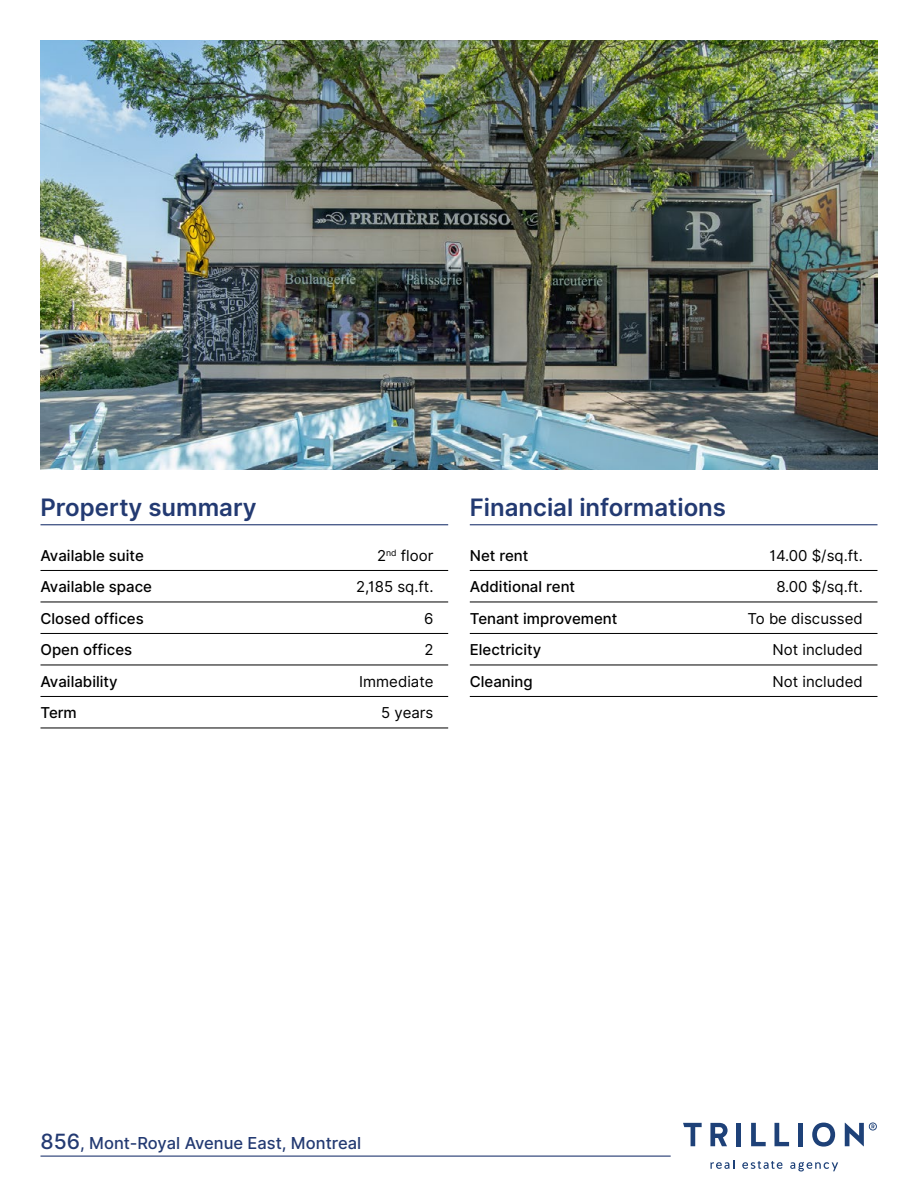
<style>
.page{position:relative;width:918px;height:1188px;background:#fff}
.page>*{position:absolute;margin:0;border:0;box-sizing:border-box;transform-origin:0 0}
.t1{font:600 24px "Inter";color:#233a72}
.t2{font:500 16.5px "Inter";color:#233a72}
.t3{font:500 15px "Inter";color:#000}
.t4{font:15px "Inter";color:#000}
.s1{font-size:21px}
</style>
<div class="page">
<svg style="left:683px;top:1123px;width:19px;height:23px"></svg>
<svg style="left:710px;top:1123px;width:18px;height:23px"></svg>
<div style="left:736px;top:1123px;width:5px;height:23px;background:#1e4178"></div>
<svg style="left:751px;top:1123px;width:15px;height:23px"></svg>
<svg style="left:775px;top:1123px;width:14px;height:23px"></svg>
<div style="left:798px;top:1123px;width:5px;height:23px;background:#1e4178"></div>
<svg style="left:812px;top:1123px;width:23px;height:24px"></svg>
<svg style="left:845px;top:1122px;width:32px;height:24px"></svg>
<svg style="left:711px;top:1160px;width:23px;height:9px"></svg>
<svg style="left:742px;top:1161px;width:41px;height:8px"></svg>
<svg style="left:790px;top:1162px;width:48px;height:10px"></svg>
<hr style="left:40px;top:1156px;width:631px;height:1px;background:#233a72">
<img style="left:40px;top:40px;width:838px;height:430px">
<hr style="left:40px;top:524px;width:408px;height:1px;background:#233a72">
<hr style="left:40px;top:570px;width:408px;height:1px;background:#000">
<hr style="left:40px;top:602px;width:408px;height:1px;background:#000">
<hr style="left:40px;top:633px;width:408px;height:1px;background:#000">
<hr style="left:40px;top:665px;width:408px;height:1px;background:#000">
<hr style="left:40px;top:696px;width:408px;height:1px;background:#000">
<hr style="left:40px;top:728px;width:408px;height:1px;background:#000">
<hr style="left:470px;top:524px;width:408px;height:1px;background:#233a72">
<hr style="left:470px;top:570px;width:408px;height:1px;background:#000">
<hr style="left:470px;top:602px;width:408px;height:1px;background:#000">
<hr style="left:470px;top:633px;width:408px;height:1px;background:#000">
<hr style="left:470px;top:665px;width:408px;height:1px;background:#000">
<hr style="left:470px;top:696px;width:408px;height:1px;background:#000">
<h1 class="t1" style="left:40px;top:489px;width:218px">Property summary</h1>
<p class="t3" style="left:40px;top:544px;width:105px">Available suite</p>
<p class="t4" style="left:377px;top:544px;width:58px">2<sup>nd</sup> floor</p>
<p class="t3" style="left:41px;top:576px;width:113px">Available space</p>
<p class="t4" style="left:356px;top:576px;width:79px">2,185 sq.ft.</p>
<p class="t3" style="left:41px;top:607px;width:105px">Closed offices</p>
<p class="t4" style="left:424px;top:607px;width:11px">6</p>
<p class="t3" style="left:41px;top:639px;width:93px">Open offices</p>
<p class="t4" style="left:424px;top:639px;width:11px">2</p>
<p class="t3" style="left:41px;top:670px;width:79px">Availability</p>
<p class="t4" style="left:359px;top:670px;width:76px">Immediate</p>
<p class="t3" style="left:41px;top:702px;width:38px">Term</p>
<p class="t4" style="left:381px;top:702px;width:54px">5 years</p>
<h1 class="t1" style="left:470px;top:489px;width:258px">Financial informations</h1>
<p class="t3" style="left:470px;top:544px;width:60px">Net rent</p>
<p class="t4" style="left:770px;top:544px;width:95px">14.00 $/sq.ft.</p>
<p class="t3" style="left:470px;top:576px;width:107px">Additional rent</p>
<p class="t4" style="left:777px;top:576px;width:88px">8.00 $/sq.ft.</p>
<p class="t3" style="left:470px;top:607px;width:149px">Tenant improvement</p>
<p class="t4" style="left:747px;top:607px;width:117px">To be discussed</p>
<p class="t3" style="left:470px;top:639px;width:73px">Electricity</p>
<p class="t4" style="left:773px;top:639px;width:92px">Not included</p>
<p class="t3" style="left:470px;top:670px;width:64px">Cleaning</p>
<p class="t4" style="left:773px;top:670px;width:92px">Not included</p>
<p class="t2" style="left:40px;top:1131px;width:322px"><span class="s1">856</span>, Mont-Royal Avenue East, Montreal</p>
</div>
